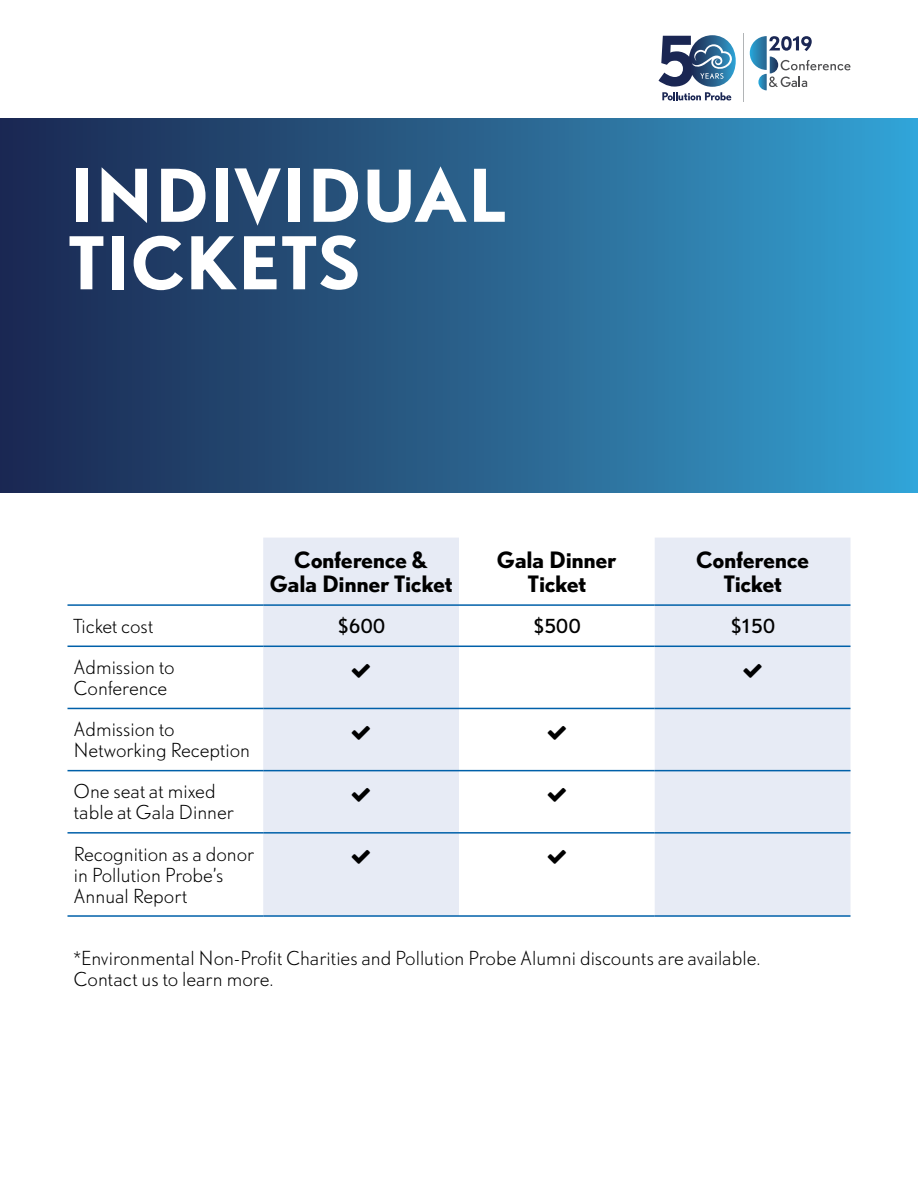
<style>
.page{position:relative;width:918px;height:1188px;background:#fff}
.page>*{position:absolute;margin:0;border:0;box-sizing:border-box;transform-origin:0 0}
.h1_Bold_45_45_caps{font:700 67.5px/67.5px "DTL Nobel T";letter-spacing:-.02em;color:#fff}
.p1_Light_10_13{font:700 21px/24px "DTL Nobel T";letter-spacing:-.02em;color:#000;text-align:center}
.p1_Light_10_13-2{font:300 18px/21px "DTL Nobel T";letter-spacing:-.02em;color:#000}
.p1_Light_10_13-3{font:18px "DTL Nobel T";letter-spacing:-.035em;color:#000}
</style>
<div class="page">
<hr style="left:743px;top:34px;width:1px;height:68px;background:#b1b4b6">
<svg style="left:658px;top:35px;width:78px;height:65px"></svg>
<svg style="left:750px;top:36px;width:100px;height:54px"></svg>
<div style="left:0;top:119px;width:918px;height:373px;background:linear-gradient(to right,#1c244c,#35a0d0)"></div>
<svg style="left:263px;top:538px;width:587px;height:377px;fill:#e7ebf5"></svg>
<hr style="left:68px;top:604px;width:195px;height:2px;background:#0060a9">
<hr style="left:263px;top:604px;width:196px;height:2px;background:#0060a9">
<hr style="left:459px;top:604px;width:196px;height:2px;background:#0060a9">
<hr style="left:655px;top:604px;width:195px;height:2px;background:#0060a9">
<hr style="left:68px;top:646px;width:195px;height:1px;background:#0060a9">
<hr style="left:263px;top:646px;width:196px;height:1px;background:#0060a9">
<hr style="left:459px;top:646px;width:196px;height:1px;background:#0060a9">
<hr style="left:655px;top:646px;width:195px;height:1px;background:#0060a9">
<hr style="left:68px;top:708px;width:195px;height:1px;background:#0060a9">
<hr style="left:263px;top:708px;width:196px;height:1px;background:#0060a9">
<hr style="left:459px;top:708px;width:196px;height:1px;background:#0060a9">
<hr style="left:655px;top:708px;width:195px;height:1px;background:#0060a9">
<hr style="left:68px;top:770px;width:195px;height:1px;background:#0060a9">
<hr style="left:263px;top:770px;width:196px;height:1px;background:#0060a9">
<hr style="left:459px;top:770px;width:196px;height:1px;background:#0060a9">
<hr style="left:655px;top:770px;width:195px;height:1px;background:#0060a9">
<hr style="left:68px;top:832px;width:195px;height:2px;background:#0060a9">
<hr style="left:263px;top:832px;width:196px;height:2px;background:#0060a9">
<hr style="left:459px;top:832px;width:196px;height:2px;background:#0060a9">
<hr style="left:655px;top:832px;width:195px;height:2px;background:#0060a9">
<hr style="left:68px;top:915px;width:195px;height:2px;background:#0060a9">
<hr style="left:263px;top:915px;width:196px;height:2px;background:#0060a9">
<hr style="left:459px;top:915px;width:196px;height:2px;background:#0060a9">
<hr style="left:655px;top:915px;width:195px;height:2px;background:#0060a9">
<svg style="left:352px;top:664px;width:18px;height:14px"></svg>
<svg style="left:744px;top:664px;width:18px;height:14px"></svg>
<svg style="left:352px;top:726px;width:18px;height:14px"></svg>
<svg style="left:548px;top:726px;width:18px;height:14px"></svg>
<svg style="left:352px;top:788px;width:18px;height:14px"></svg>
<svg style="left:548px;top:788px;width:18px;height:14px"></svg>
<svg style="left:352px;top:850px;width:18px;height:14px"></svg>
<svg style="left:548px;top:850px;width:18px;height:14px"></svg>
<p class="h1_Bold_45_45_caps" style="left:68px;top:159px;width:440px">INDIVIDUAL<br>TICKETS</p>
<p class="p1_Light_10_13" style="left:270px;top:547px;width:184px">Conference &amp;<br>Gala Dinner Ticket</p>
<p class="p1_Light_10_13" style="left:497px;top:547px;width:121px">Gala Dinner</p>
<p class="p1_Light_10_13" style="left:528px;top:571px;width:60px">Ticket</p>
<p class="p1_Light_10_13" style="left:696px;top:547px;width:115px">Conference</p>
<p class="p1_Light_10_13" style="left:723px;top:571px;width:60px">Ticket</p>
<p class="p1_Light_10_13-2" style="left:74px;top:615px;width:81px">Ticket cost</p>
<p class="p1_Light_10_13-3" style="left:337px;top:613px;width:50px">$600</p>
<p class="p1_Light_10_13-3" style="left:533px;top:613px;width:50px">$500</p>
<p class="p1_Light_10_13-3" style="left:730px;top:613px;width:47px">$150</p>
<p class="p1_Light_10_13-2" style="left:74px;top:656px;width:103px">Admission to</p>
<p class="p1_Light_10_13-2" style="left:74px;top:677px;width:95px">Conference</p>
<p class="p1_Light_10_13-2" style="left:74px;top:719px;width:103px">Admission to</p>
<p class="p1_Light_10_13-2" style="left:74px;top:740px;width:178px">Networking Reception</p>
<p class="p1_Light_10_13-2" style="left:74px;top:781px;width:162px">One seat at mixed table at Gala Dinner</p>
<p class="p1_Light_10_13-2" style="left:74px;top:843px;width:182px">Recognition as a donor in Pollution Probe’s<br>Annual Report</p>
<p class="p1_Light_10_13-2" style="left:74px;top:947px;width:689px">*Environmental Non-Profit Charities and Pollution Probe Alumni discounts are available.<br>Contact us to learn more.</p>
</div>
